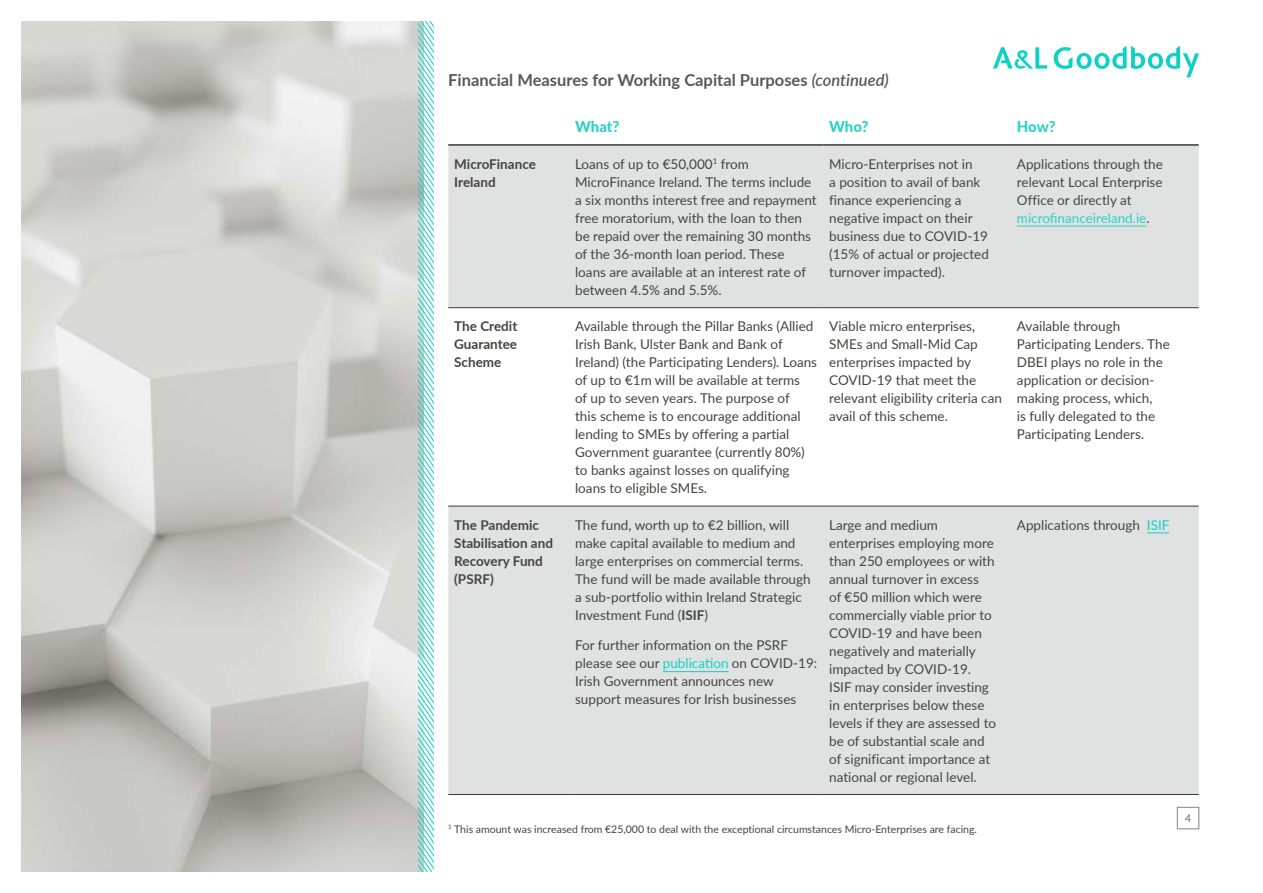
<style>
.page{position:relative;width:1263px;height:893px;background:#fff}
.page>*{position:absolute;margin:0;border:0;box-sizing:border-box;transform-origin:0 0}
.t1{font:700 16.5px "Lato";color:#5a5957}
.t2{font:800 15px "Lato";letter-spacing:-.01em;color:#28d3c6}
.t3{font:13.5px/18px "Lato";color:#464442}
.t4{font:700 13.5px/18px "Lato";color:#464442}
.t5{font:10.5px "Lato";color:#464442}
.t6{font:10.5px "Lato";color:#6f6f6e}
.s1{font-weight:600;font-style:italic}
.s2{color:#28d3c6}
.s3{font-weight:700}
.s4{color:#0bd2c5}
</style>
<div class="page">
<div style="left:1177px;top:807px;width:22px;height:22px;border:1px solid #858585"></div>
<img style="left:21px;top:21px;width:398px;height:851px">
<svg style="left:419px;top:21px;width:15px;height:851px"></svg>
<svg style="left:993px;top:47px;width:54px;height:22px"></svg>
<svg style="left:1054px;top:46px;width:145px;height:31px"></svg>
<svg style="left:448px;top:146px;width:751px;height:648px;fill:#e0e2e2"></svg>
<hr style="left:569px;top:144px;width:254px;height:2px;background:#3b3936">
<hr style="left:823px;top:144px;width:188px;height:2px;background:#3b3936">
<hr style="left:1011px;top:144px;width:188px;height:2px;background:#3b3936">
<hr style="left:448px;top:307px;width:121px;height:1px;background:#3b3936">
<hr style="left:569px;top:307px;width:254px;height:1px;background:#3b3936">
<hr style="left:823px;top:307px;width:188px;height:1px;background:#3b3936">
<hr style="left:1011px;top:307px;width:188px;height:1px;background:#3b3936">
<hr style="left:448px;top:506px;width:121px;height:1px;background:#3b3936">
<hr style="left:569px;top:506px;width:254px;height:1px;background:#3b3936">
<hr style="left:823px;top:506px;width:188px;height:1px;background:#3b3936">
<hr style="left:1011px;top:506px;width:188px;height:1px;background:#3b3936">
<hr style="left:448px;top:794px;width:121px;height:1px;background:#3b3936">
<hr style="left:569px;top:794px;width:254px;height:1px;background:#3b3936">
<hr style="left:823px;top:794px;width:188px;height:1px;background:#3b3936">
<hr style="left:1011px;top:794px;width:188px;height:1px;background:#3b3936">
<hr style="left:448px;top:144px;width:121px;height:2px;background:#3b3936">
<hr style="left:1017px;top:226px;width:129px;height:1px;background:#28d3c6">
<hr style="left:663px;top:671px;width:65px;height:1px;background:#0bd2c5">
<svg style="left:1147px;top:533px;width:22px;height:1px"></svg>
<p class="t1" style="left:448px;top:68px;width:442px">Financial Measures for Working Capital Purposes <span class="s1">(continued)</span></p>
<p class="t2" style="left:575px;top:116px;width:46px">What?</p>
<p class="t2" style="left:829px;top:116px;width:41px">Who?</p>
<p class="t2" style="left:1017px;top:116px;width:41px">How?</p>
<p class="t4" style="left:454px;top:154px;width:83px">MicroFinance<br>Ireland</p>
<p class="t3" style="left:575px;top:154px;width:243px">Loans of up to €50,000<sup>1</sup> from MicroFinance Ireland. The terms include a six months interest free and repayment free moratorium, with the loan to then be repaid over the remaining 30 months of the 36-month loan period. These loans are available at an interest rate of between 4.5% and 5.5%.</p>
<p class="t3" style="left:829px;top:154px;width:161px">Micro-Enterprises not in<br>a position to avail of bank finance experiencing a negative impact on their business due to COVID-19 (15% of actual or projected turnover impacted).</p>
<p class="t3" style="left:1017px;top:154px;width:147px">Applications through the relevant Local Enterprise<br>Office or directly at <span class="s2">microfinanceireland.ie</span>.</p>
<p class="t4" style="left:454px;top:317px;width:65px;text-align:justify">The Credit Guarantee Scheme</p>
<p class="t3" style="left:575px;top:317px;width:243px">Available through the Pillar Banks (Allied Irish Bank, Ulster Bank and Bank of Ireland) (the Participating Lenders). Loans of up to €1m will be available at terms<br>of up to seven years. The purpose of<br>this scheme is to encourage additional lending to SMEs by offering a partial Government guarantee (currently 80%) to banks against losses on qualifying loans to eligible SMEs.</p>
<p class="t3" style="left:829px;top:317px;width:174px">Viable micro enterprises,<br>SMEs and Small-Mid Cap enterprises impacted by<br>COVID-19 that meet the relevant eligibility criteria can avail of this scheme.</p>
<p class="t3" style="left:1017px;top:317px;width:154px">Available through<br>Participating Lenders. The<br>DBEI plays no role in the application or decision&shy;making process, which,<br>is fully delegated to the<br>Participating Lenders.</p>
<p class="t4" style="left:454px;top:515px;width:100px">The Pandemic<br>Stabilisation and<br>Recovery Fund (PSRF)</p>
<p class="t3" style="left:575px;top:515px;width:237px">The fund, worth up to €2 billion, will make capital available to medium and large enterprises on commercial terms.<br>The fund will be made available through a sub-portfolio within Ireland Strategic Investment Fund (<span class="s3">ISIF</span>)</p>
<p class="t3" style="left:575px;top:636px;width:244px">For further information on the PSRF please see our <span class="s4">publication</span> on COVID-19:<br>Irish Government announces new support measures for Irish businesses</p>
<p class="t3" style="left:829px;top:515px;width:168px">Large and medium enterprises employing more than 250 employees or with annual turnover in excess<br>of €50 million which were commercially viable prior to<br>COVID-19 and have been negatively and materially impacted by COVID-19.<br>ISIF may consider investing in enterprises below these levels if they are assessed to be of substantial scale and of significant importance at national or regional level.</p>
<p class="t3" style="left:1017px;top:515px;width:154px">Applications through <span class="s4">ISIF</span></p>
<p class="t5" style="left:448px;top:821px;width:530px"><sup>1</sup> This amount was increased from €25,000 to deal with the exceptional circumstances Micro-Enterprises are facing.</p>
<p class="t6" style="left:1185px;top:811px;width:8px">4</p>
</div>
